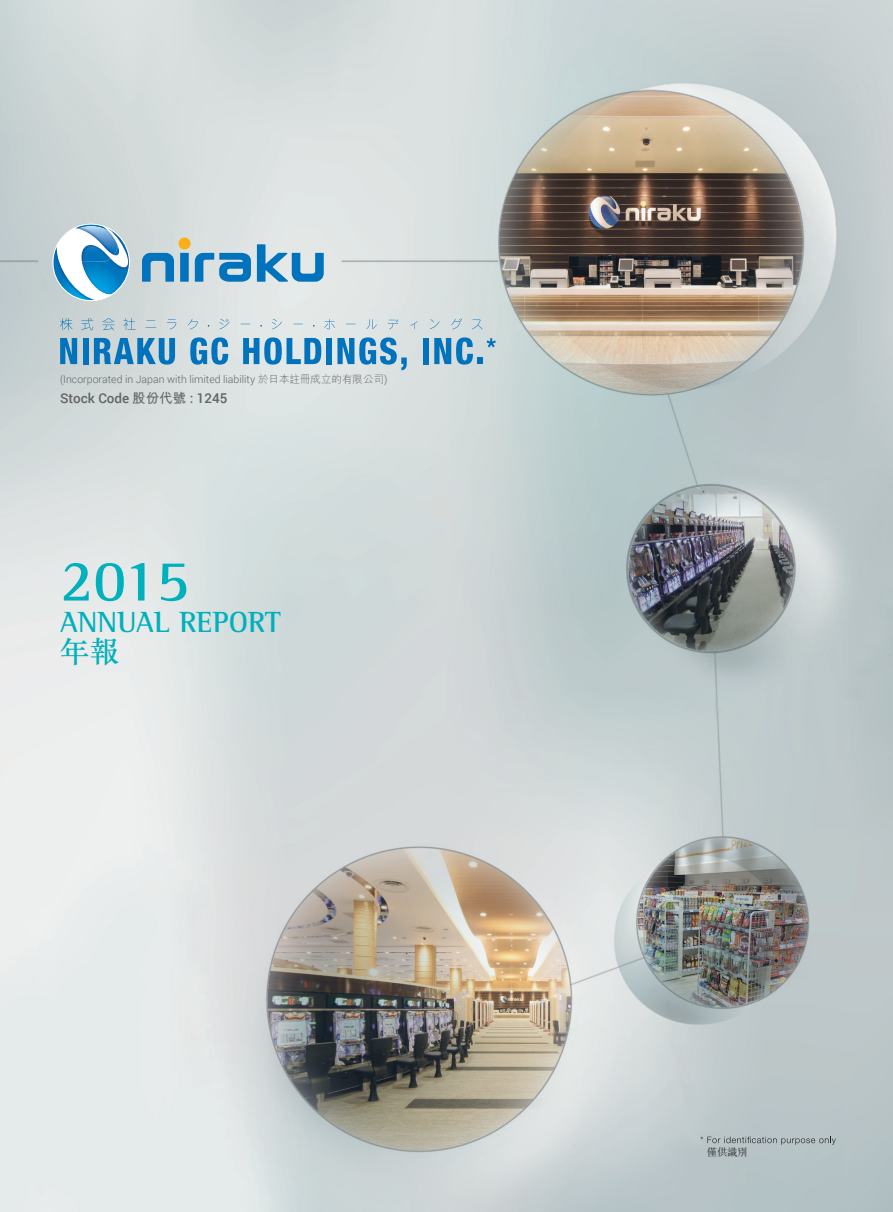
<style>
.page{position:relative;width:893px;height:1212px;background:#fff}
.page>*{position:absolute;margin:0;border:0;box-sizing:border-box;transform-origin:0 0}
.t1{font:700 59.7px "Rotis Semi Serif Std";color:#00b0bc}
.t2{font:700 29.85px "Rotis Semi Serif Std";color:#00b0bc}
.t3{font:29.85px "M Sung HK Medium B5 pc H";color:#00b0bc}
.t4{font:500 13.5px "Roboto";color:#636366}
.t5{font:300 10.5px "Roboto";color:#636366}
.t6{font:10.2px "M Sung HK Light B5 pc H";color:#231f20}
.s1{font-family:"M Hei HK Light B5 pc H";font-weight:400}
.s2{font-family:"M Hei HK Bold B5 pc H";font-weight:400}
</style>
<div class="page">
<img style="left:0;top:0;width:893px;height:1212px">
<svg style="left:700px;top:1137px;width:136px;height:8px"></svg>
<svg style="left:53px;top:224px;width:76px;height:77px"></svg>
<div style="left:53px;top:224px;width:77px;height:77px;border:1px solid #fff;border-radius:50%"></div>
<div style="left:179px;top:237px;width:12px;height:12px;background:#faaf18;border-radius:50%"></div>
<div style="left:180px;top:253px;width:9px;height:29px;background:#0073bc"></div>
<svg style="left:142px;top:253px;width:32px;height:29px"></svg>
<svg style="left:257px;top:244px;width:67px;height:38px"></svg>
<svg style="left:195px;top:252px;width:56px;height:31px"></svg>
<svg style="left:60px;top:338px;width:17px;height:26px"></svg>
<div style="left:83px;top:338px;width:5px;height:26px;background:#0073bc"></div>
<svg style="left:94px;top:338px;width:81px;height:27px"></svg>
<svg style="left:190px;top:337px;width:38px;height:28px"></svg>
<svg style="left:243px;top:337px;width:78px;height:28px"></svg>
<div style="left:326px;top:338px;width:6px;height:26px;background:#0073bc"></div>
<svg style="left:337px;top:337px;width:70px;height:33px"></svg>
<div style="left:423px;top:338px;width:6px;height:26px;background:#0073bc"></div>
<svg style="left:434px;top:337px;width:62px;height:28px"></svg>
<svg style="left:60px;top:318px;width:13px;height:12px"></svg>
<svg style="left:81px;top:318px;width:12px;height:13px"></svg>
<svg style="left:102px;top:318px;width:13px;height:12px"></svg>
<svg style="left:124px;top:318px;width:12px;height:12px"></svg>
<svg style="left:145px;top:320px;width:11px;height:8px"></svg>
<svg style="left:167px;top:319px;width:9px;height:10px"></svg>
<svg style="left:188px;top:319px;width:10px;height:10px"></svg>
<svg style="left:219px;top:319px;width:10px;height:10px"></svg>
<svg style="left:272px;top:319px;width:10px;height:10px"></svg>
<svg style="left:324px;top:319px;width:11px;height:10px"></svg>
<svg style="left:366px;top:319px;width:11px;height:10px"></svg>
<svg style="left:388px;top:319px;width:10px;height:10px"></svg>
<svg style="left:410px;top:321px;width:7px;height:8px"></svg>
<svg style="left:430px;top:319px;width:10px;height:10px"></svg>
<svg style="left:451px;top:318px;width:11px;height:11px"></svg>
<svg style="left:472px;top:320px;width:10px;height:9px"></svg>
<p class="t5" style="left:60px;top:372px;width:329px">(Incorporated in Japan with limited liability <span class="s1">於日本註冊成立的有限公司</span>)</p>
<p class="t4" style="left:60px;top:389px;width:169px">Stock Code <span class="s2">股份代號</span> : 1245</p>
<h1 class="t1" style="left:60px;top:545px;width:131px">2015</h1>
<h2 class="t2" style="left:60px;top:604px;width:222px">ANNUAL REPORT</h2>
<h2 class="t3" style="left:60px;top:641px;width:61px">年報</h2>
<p class="t6" style="left:707px;top:1148px;width:42px">僅供識別</p>
</div>
